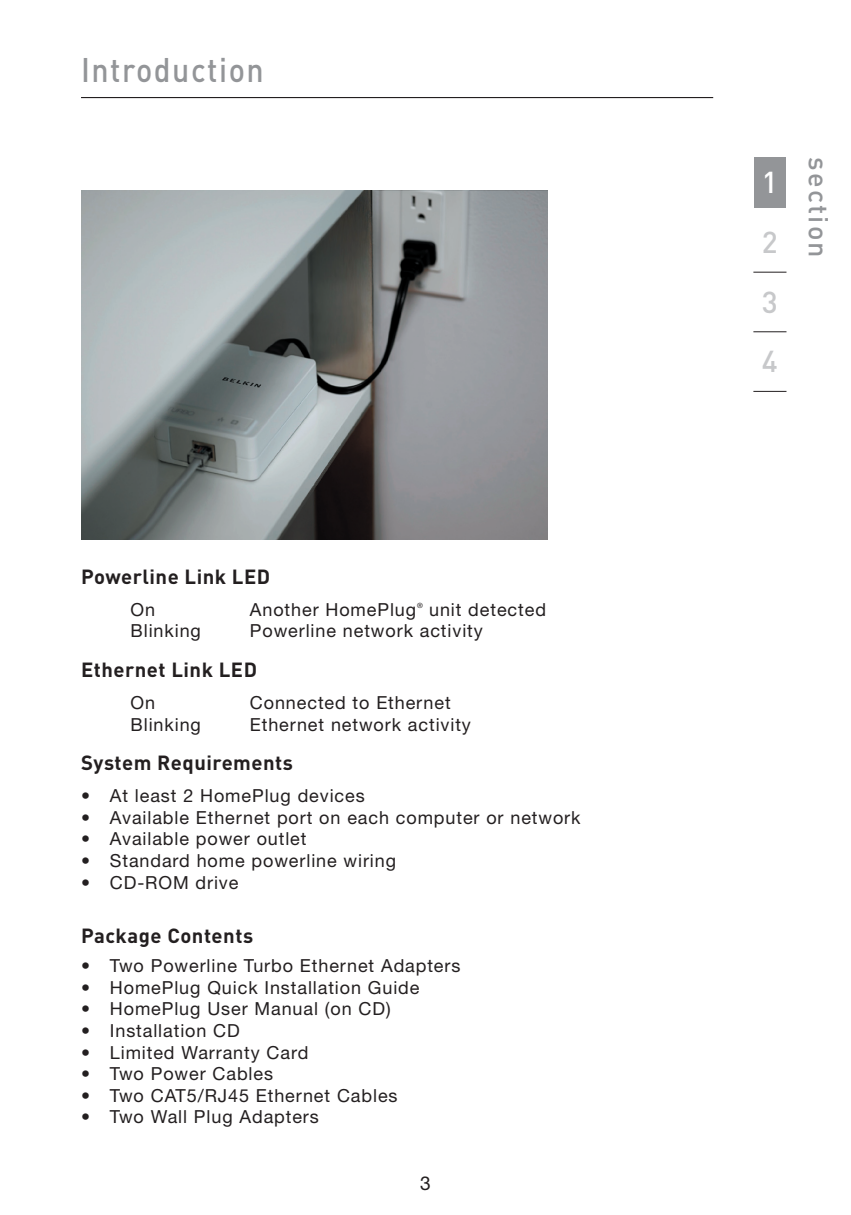
<style>
.page{position:relative;width:851px;height:1215px;background:#fff}
.page>*{position:absolute;margin:0;border:0;box-sizing:border-box;transform-origin:0 0}
.t1{font:500 33.75px "DINOT";letter-spacing:.05em;color:#939598;scale:.9 1}
.t2{font:500 29.93px/59.6px "DINOT";color:#c7c8ca;text-align:justify}
.t3{font:500 29.93px "DINOT";color:#fff}
.t4{font:500 27px "DINOT";letter-spacing:.08em;color:#939598}
.t5{font:700 20.25px "DINOT";letter-spacing:.025em;color:#231f20}
.t6{font:19.12px "Helvetica Neue LT Pro";color:#231f20}
.t7{font:18px "Helvetica Neue LT Pro";letter-spacing:.05em;color:#231f20}
.t8{font:7.2px "Helvetica Neue LT Pro";color:#231f20}
</style>
<div class="page">
<hr style="left:81px;top:97px;width:632px;height:1px;background:#231f20">
<hr style="left:753px;top:391px;width:33px;height:1px;background:#231f20">
<hr style="left:753px;top:331px;width:33px;height:1px;background:#231f20">
<hr style="left:753px;top:272px;width:33px;height:1px;background:#231f20">
<div style="left:754px;top:157px;width:31px;height:51px;background:#939598"></div>
<img style="left:81px;top:190px;width:466px;height:350px">
<h1 class="t1" style="left:81px;top:47px;width:205px">Introduction</h1>
<p class="t5" style="left:81px;top:563px;width:191px">Powerline Link LED</p>
<p class="t7" style="left:130px;top:598px;width:26px">On</p>
<p class="t7" style="left:250px;top:598px;width:168px">Another HomePlug</p>
<p class="t8" style="left:417px;top:601px;width:7px">®</p>
<p class="t7" style="left:429px;top:598px;width:118px">unit detected</p>
<p class="t7" style="left:131px;top:620px;width:72px">Blinking</p>
<p class="t7" style="left:250px;top:620px;width:234px">Powerline network activity</p>
<p class="t5" style="left:81px;top:656px;width:177px">Ethernet Link LED</p>
<p class="t7" style="left:130px;top:691px;width:26px">On</p>
<p class="t7" style="left:250px;top:691px;width:202px">Connected to Ethernet</p>
<p class="t7" style="left:131px;top:713px;width:72px">Blinking</p>
<p class="t7" style="left:250px;top:713px;width:222px">Ethernet network activity</p>
<p class="t5" style="left:81px;top:749px;width:213px">System Requirements</p>
<p class="t7" style="left:81px;top:785px;width:285px">• At least 2 HomePlug devices</p>
<p class="t7" style="left:81px;top:806px;width:501px">• Available Ethernet port on each computer or network</p>
<p class="t7" style="left:81px;top:828px;width:227px">• Available power outlet</p>
<p class="t7" style="left:81px;top:849px;width:316px">• Standard home powerline wiring</p>
<p class="t7" style="left:81px;top:871px;width:159px">• CD-ROM drive</p>
<p class="t5" style="left:81px;top:921px;width:174px">Package Contents</p>
<p class="t7" style="left:81px;top:955px;width:381px">• Two Powerline Turbo Ethernet Adapters</p>
<p class="t7" style="left:81px;top:976px;width:340px">• HomePlug Quick Installation Guide</p>
<p class="t7" style="left:81px;top:998px;width:311px">• HomePlug User Manual (on CD)</p>
<p class="t7" style="left:81px;top:1020px;width:160px">• Installation CD</p>
<p class="t7" style="left:81px;top:1041px;width:229px">• Limited Warranty Card</p>
<p class="t7" style="left:81px;top:1063px;width:193px">• Two Power Cables</p>
<p class="t7" style="left:81px;top:1084px;width:318px">• Two CAT5/RJ45 Ethernet Cables</p>
<p class="t7" style="left:81px;top:1106px;width:239px">• Two Wall Plug Adapters</p>
<p class="t6" style="left:420px;top:1171px;width:12px">3</p>
<h2 class="t3" style="left:762px;top:162px;width:17px">1</h2>
<h2 class="t2" style="left:762px;top:211px;width:17px">2<br>3<br>4</h2>
<h3 class="t4" style="left:836px;top:157px;width:102px;rotate:90deg">section</h3>
</div>
